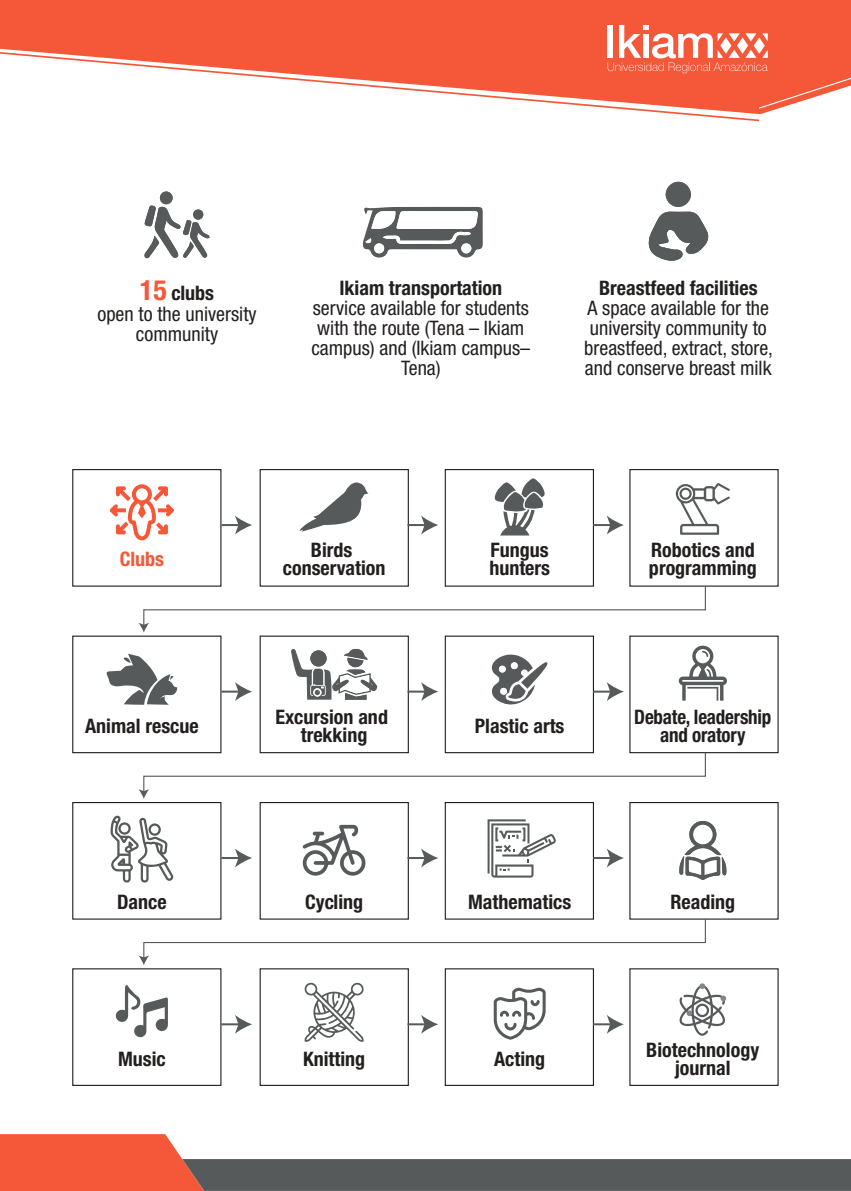
<style>
.page{position:relative;width:851px;height:1191px;background:#fff}
.page>*{position:absolute;margin:0;border:0;box-sizing:border-box;transform-origin:0 0}
.t1{font:700 condensed 20px/18px "Helvetica Neue LT Std";color:#241f1f;text-align:center}
.t2{font:condensed 20px/20px "Helvetica Neue LT Std";color:#241f1f;text-align:center}
.t3{font:700 condensed 20px/18px "Helvetica Neue LT Std";color:#241f1f;text-align:center;scale:.95 1}
.t4{font:700 condensed 20px "Helvetica Neue LT Std";color:#f55838}
.s1{font-weight:700;font-size:28px;color:#f55838}
.s2{font-weight:700}
</style>
<div class="page">
<div style="left:0;top:0;width:850px;height:114px;background:#f55838"></div>
<svg style="left:0;top:1134px;width:850px;height:57px"></svg>
<svg style="left:0;top:51px;width:760px;height:71px"></svg>
<svg style="left:607px;top:25px;width:243px;height:85px;background:#f6755b"></svg>
<svg style="left:144px;top:191px;width:65px;height:68px"></svg>
<svg style="left:363px;top:207px;width:119px;height:51px"></svg>
<svg style="left:648px;top:182px;width:61px;height:79px"></svg>
<div style="left:665px;top:182px;width:25px;height:25px;background:#565a5b;border-radius:50%"></div>
<div style="left:678px;top:223px;width:20px;height:19px;background:#565a5b;border-radius:50%"></div>
<svg style="left:300px;top:482px;width:68px;height:50px"></svg>
<svg style="left:494px;top:478px;width:51px;height:57px"></svg>
<svg style="left:675px;top:483px;width:54px;height:52px"></svg>
<svg style="left:106px;top:653px;width:71px;height:52px"></svg>
<svg style="left:291px;top:648px;width:86px;height:51px"></svg>
<svg style="left:492px;top:654px;width:55px;height:51px"></svg>
<div style="left:510px;top:662px;width:7px;height:7px;background:#fff;border-radius:50%"></div>
<div style="left:500px;top:688px;width:7px;height:7px;background:#fff;border-radius:50%"></div>
<div style="left:499px;top:665px;width:7px;height:7px;background:#fff;border-radius:50%"></div>
<svg style="left:678px;top:645px;width:48px;height:55px"></svg>
<svg style="left:679px;top:821px;width:47px;height:59px"></svg>
<svg style="left:487px;top:819px;width:69px;height:58px"></svg>
<svg style="left:303px;top:824px;width:63px;height:52px"></svg>
<svg style="left:110px;top:815px;width:64px;height:68px"></svg>
<svg style="left:116px;top:985px;width:52px;height:52px"></svg>
<svg style="left:304px;top:982px;width:60px;height:60px"></svg>
<svg style="left:493px;top:987px;width:52px;height:52px"></svg>
<svg style="left:679px;top:983px;width:47px;height:52px"></svg>
<svg style="left:110px;top:484px;width:64px;height:56px"></svg>
<div style="left:72px;top:469px;width:149px;height:117px;border:1px solid #241f1f"></div>
<div style="left:259px;top:469px;width:150px;height:117px;border:1px solid #241f1f"></div>
<div style="left:444px;top:469px;width:150px;height:117px;border:1px solid #241f1f"></div>
<div style="left:629px;top:469px;width:149px;height:117px;border:1px solid #241f1f"></div>
<svg style="left:221px;top:515px;width:31px;height:19px"></svg>
<svg style="left:407px;top:515px;width:31px;height:19px"></svg>
<svg style="left:593px;top:515px;width:30px;height:19px"></svg>
<div style="left:72px;top:635px;width:149px;height:118px;border:1px solid #241f1f"></div>
<div style="left:259px;top:635px;width:150px;height:118px;border:1px solid #241f1f"></div>
<div style="left:444px;top:635px;width:150px;height:118px;border:1px solid #241f1f"></div>
<svg style="left:221px;top:682px;width:31px;height:19px"></svg>
<svg style="left:407px;top:682px;width:31px;height:19px"></svg>
<svg style="left:593px;top:682px;width:30px;height:19px"></svg>
<svg style="left:138px;top:585px;width:568px;height:47px"></svg>
<div style="left:72px;top:802px;width:149px;height:117px;border:1px solid #241f1f"></div>
<div style="left:259px;top:802px;width:150px;height:117px;border:1px solid #241f1f"></div>
<div style="left:444px;top:802px;width:150px;height:117px;border:1px solid #241f1f"></div>
<div style="left:629px;top:802px;width:149px;height:117px;border:1px solid #241f1f"></div>
<svg style="left:221px;top:848px;width:31px;height:19px"></svg>
<svg style="left:407px;top:848px;width:31px;height:19px"></svg>
<svg style="left:593px;top:848px;width:30px;height:19px"></svg>
<svg style="left:138px;top:751px;width:568px;height:48px"></svg>
<div style="left:72px;top:968px;width:149px;height:118px;border:1px solid #241f1f"></div>
<div style="left:259px;top:968px;width:150px;height:118px;border:1px solid #241f1f"></div>
<div style="left:444px;top:968px;width:150px;height:118px;border:1px solid #241f1f"></div>
<svg style="left:221px;top:1014px;width:31px;height:19px"></svg>
<svg style="left:407px;top:1014px;width:31px;height:19px"></svg>
<svg style="left:593px;top:1014px;width:30px;height:19px"></svg>
<svg style="left:138px;top:918px;width:568px;height:47px"></svg>
<p class="t2" style="left:97px;top:283px;width:161px"><span class="s1">15</span> <span class="s2">clubs<br></span>open to the university community</p>
<p class="t1" style="left:339px;top:278px;width:164px">Ikiam transportation</p>
<p class="t2" style="left:311px;top:297px;width:220px">service available for students with the route (Tena – Ikiam campus) and (Ikiam campus–<br>Tena)</p>
<p class="t1" style="left:599px;top:278px;width:160px">Breastfeed facilities</p>
<p class="t2" style="left:584px;top:297px;width:190px;text-align:left">A space available for the university community to breastfeed, extract, store, and conserve breast milk</p>
<p class="t4" style="left:120px;top:547px;width:46px">Clubs</p>
<p class="t1" style="left:283px;top:541px;width:104px">Birds conservation</p>
<p class="t1" style="left:489px;top:541px;width:62px;text-align:left">Fungus hunters</p>
<p class="t1" style="left:649px;top:541px;width:109px;text-align:left">Robotics and programming</p>
<p class="t1" style="left:85px;top:716px;width:115px">Animal rescue</p>
<p class="t1" style="left:275px;top:707px;width:114px">Excursion and trekking</p>
<p class="t1" style="left:475px;top:716px;width:91px">Plastic arts</p>
<p class="t3" style="left:634px;top:707px;width:146px">Debate, leadership and oratory</p>
<p class="t1" style="left:117px;top:892px;width:51px">Dance</p>
<p class="t1" style="left:305px;top:892px;width:60px">Cycling</p>
<p class="t1" style="left:468px;top:892px;width:105px">Mathematics</p>
<p class="t1" style="left:670px;top:892px;width:66px">Reading</p>
<p class="t1" style="left:118px;top:1049px;width:49px">Music</p>
<p class="t1" style="left:303px;top:1049px;width:64px">Knitting</p>
<p class="t1" style="left:494px;top:1049px;width:53px">Acting</p>
<p class="t1" style="left:646px;top:1040px;width:115px">Biotechnology journal</p>
</div>
